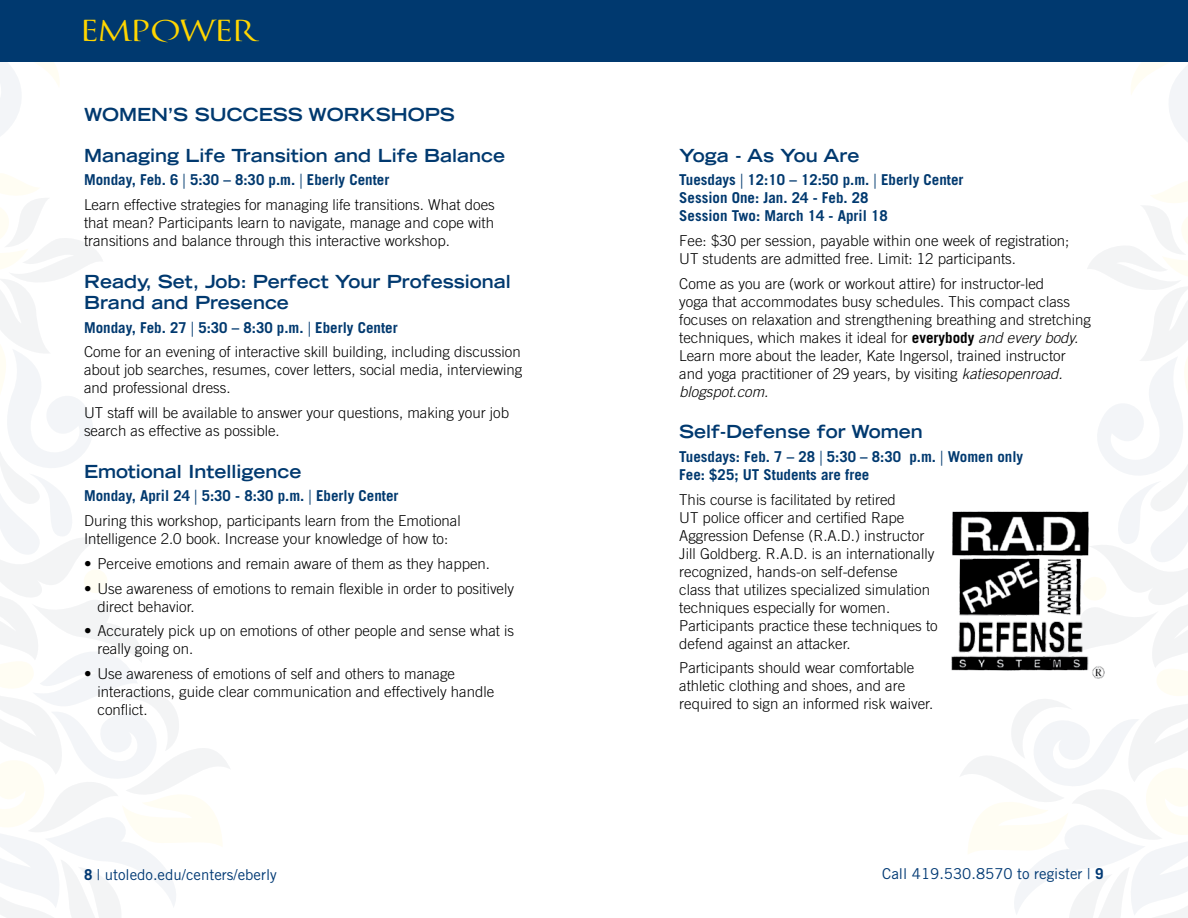
<style>
.page{position:relative;width:1188px;height:918px;background:#fff}
.page>*{position:absolute;margin:0;border:0;box-sizing:border-box;transform-origin:0 0}
.t1{font:36px "Quagent";letter-spacing:.13em;color:#ffd600}
.t2{font:700 expanded 18px/21.6px "Trade Gothic LT Std";color:#00396f}
.t3{font:300 15px/18px "Trade Gothic LT Std";color:#000}
.t4{font:700 15px/18px "Trade Gothic LT Std";color:#00396f}
.t5{font:15px "Trade Gothic LT Std";color:#003974}
.s1{font-weight:700;color:#00396f}
.s2{font-weight:400;font-stretch:expanded;color:#00396f}
.s3{font-weight:400;font-stretch:expanded}
.s4{font-weight:700}
.s5{font-style:italic}
</style>
<div class="page">
<svg style="left:0;top:61px;width:136px;height:75px"></svg>
<svg style="left:0;top:174px;width:230px;height:744px"></svg>
<svg style="left:1054px;top:61px;width:134px;height:81px"></svg>
<svg style="left:960px;top:181px;width:228px;height:737px"></svg>
<div style="left:0;top:0;width:1188px;height:61px;background:#00396f"></div>
<img style="left:951px;top:494px;width:159px;height:203px">
<h1 class="t1" style="left:84px;top:2px;width:174px">empower</h1>
<p class="t2" style="left:84px;top:103px;width:372px">WOMEN’S SUCCESS WORKSHOPS</p>
<p class="t2" style="left:84px;top:144px;width:423px">Managing Life Transition and Life Balance</p>
<p class="t3" style="left:84px;top:167px;width:412px;line-height:24.8px"><span class="s1">Monday, Feb. 6</span> <span class="s2">|</span> <span class="s1">5:30 – 8:30 p.m.</span> <span class="s2">|</span> <span class="s1">Eberly Center<br></span>Learn effective strategies for managing life transitions. What does</p>
<p class="t3" style="left:84px;top:213px;width:412px">that mean? Participants learn to navigate, manage and cope with transitions and balance through this interactive workshop.</p>
<p class="t2" style="left:84px;top:270px;width:428px">Ready, Set, Job: Perfect Your Professional<br>Brand and Presence</p>
<p class="t3" style="left:84px;top:315px;width:438px;line-height:24.8px"><span class="s1">Monday, Feb. 27</span> <span class="s2">|</span> <span class="s1">5:30 – 8:30 p.m.</span> <span class="s2">|</span> <span class="s1">Eberly Center<br></span>Come for an evening of interactive skill building, including discussion</p>
<p class="t3" style="left:84px;top:361px;width:440px">about job searches, resumes, cover letters, social media, interviewing and professional dress.</p>
<p class="t3" style="left:84px;top:404px;width:427px">UT staff will be available to answer your questions, making your job search as effective as possible.</p>
<p class="t2" style="left:84px;top:460px;width:219px">Emotional Intelligence</p>
<p class="t3" style="left:84px;top:483px;width:378px;line-height:24.8px"><span class="s1">Monday, April 24</span> <span class="s2">|</span> <span class="s1">5:30 - 8:30 p.m.</span> <span class="s2">|</span> <span class="s1">Eberly Center<br></span>During this workshop, participants learn from the Emotional</p>
<p class="t3" style="left:84px;top:530px;width:366px">Intelligence 2.0 book. Increase your knowledge of how to:</p>
<p class="t3" style="left:84px;top:554px;width:408px">• Perceive emotions and remain aware of them as they happen.</p>
<p class="t3" style="left:98px;top:579px;width:418px;text-indent:-14px">• Use awareness of emotions to remain flexible in order to positively direct behavior.</p>
<p class="t3" style="left:98px;top:622px;width:418px;text-indent:-14px">• Accurately pick up on emotions of other people and sense what is really going on.</p>
<p class="t3" style="left:98px;top:665px;width:398px;text-indent:-14px">• Use awareness of emotions of self and others to manage interactions, guide clear communication and effectively handle conflict.</p>
<p class="t2" style="left:679px;top:144px;width:182px">Yoga - As You Are</p>
<p class="t4" style="left:679px;top:171px;width:286px">Tuesdays <span class="s3">|</span> 12:10 – 12:50 p.m. <span class="s3">|</span> Eberly Center<br>Session One: Jan. 24 - Feb. 28<br>Session Two: March 14 - April 18</p>
<p class="t3" style="left:679px;top:231px;width:392px">Fee: $30 per session, payable within one week of registration;<br>UT students are admitted free. Limit: 12 participants.</p>
<p class="t3" style="left:679px;top:274px;width:413px">Come as you are (work or workout attire) for instructor-led<br>yoga that accommodates busy schedules. This compact class focuses on relaxation and strengthening breathing and stretching techniques, which makes it ideal for <span class="s4">everybody</span> <span class="s5">and every body.<br></span>Learn more about the leader, Kate Ingersol, trained instructor and yoga practitioner of 29 years, by visiting <span class="s5">katiesopenroad. blogspot.com.</span></p>
<p class="t2" style="left:679px;top:421px;width:245px">Self-Defense for Women</p>
<p class="t4" style="left:679px;top:447px;width:345px">Tuesdays: Feb. 7 – 28 <span class="s3">|</span> 5:30 – 8:30 p.m. <span class="s3">|</span> Women only<br>Fee: $25; UT Students are free</p>
<p class="t3" style="left:679px;top:490px;width:260px">This course is facilitated by retired<br>UT police officer and certified Rape Aggression Defense (R.A.D.) instructor Jill Goldberg. R.A.D. is an internationally recognized, hands-on self-defense<br>class that utilizes specialized simulation techniques especially for women.<br>Participants practice these techniques to defend against an attacker.</p>
<p class="t3" style="left:679px;top:659px;width:255px">Participants should wear comfortable athletic clothing and shoes, and are required to sign an informed risk waiver.</p>
<p class="t5" style="left:84px;top:866px;width:194px"><span class="s4">8</span> | utoledo.edu/centers/eberly</p>
<p class="t5" style="left:882px;top:864px;width:223px">Call 419.530.8570 to register | <span class="s4">9</span></p>
</div>
